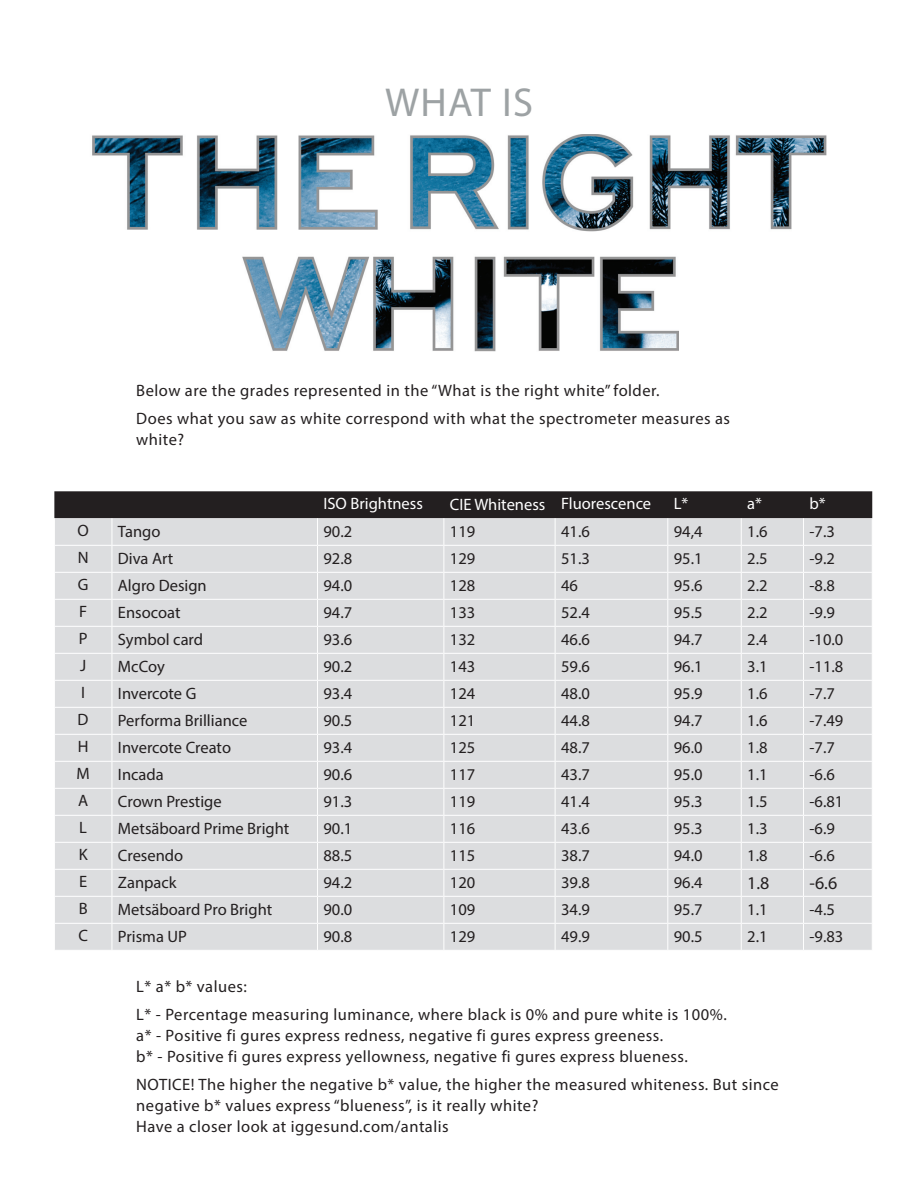
<style>
.page{position:relative;width:918px;height:1188px;background:#fff}
.page>*{position:absolute;margin:0;border:0;box-sizing:border-box;transform-origin:0 0}
.t1{font:40.5px "Myriad Pro";letter-spacing:.03em;color:#9da2a4}
.t2{font:18px "Myriad Pro";color:#231f20}
.t3{font:16.5px/21px "Myriad Pro";letter-spacing:.025em;color:#231f20}
.t4{font:16.5px "Myriad Pro";color:#231f20}
.t5{font:16.5px "Myriad Pro";color:#fff}
.t6{font:16.5px "Myriad Pro";letter-spacing:-.005em;color:#231f20}
</style>
<div class="page">
<img style="left:92px;top:135px;width:286px;height:95px">
<img style="left:410px;top:135px;width:417px;height:97px">
<img style="left:242px;top:256px;width:436px;height:95px">
<svg style="left:54px;top:491px;width:819px;height:459px;background:#d2d3d5"></svg>
<p class="t1" style="left:385px;top:77px;width:149px">WHAT IS</p>
<p class="t3" style="left:136px;top:380px;width:525px">Below are the grades represented in the “What is the right white” folder.</p>
<p class="t3" style="left:136px;top:408px;width:595px">Does what you saw as white correspond with what the spectrometer measures as white?</p>
<p class="t5" style="left:324px;top:493px;width:101px">ISO Brightness</p>
<p class="t5" style="left:450px;top:494px;width:97px">CIE Whiteness</p>
<p class="t5" style="left:561px;top:493px;width:92px">Fluorescence</p>
<p class="t5" style="left:674px;top:493px;width:16px">L*</p>
<p class="t5" style="left:747px;top:493px;width:16px">a*</p>
<p class="t5" style="left:810px;top:493px;width:18px">b*</p>
<p class="t3" style="left:77px;top:520px;width:13px">O</p>
<p class="t3" style="left:118px;top:520px;width:44px">Tango</p>
<p class="t3" style="left:324px;top:520px;width:30px">90.2</p>
<p class="t3" style="left:450px;top:520px;width:27px">119</p>
<p class="t3" style="left:561px;top:520px;width:30px">41.6</p>
<p class="t3" style="left:674px;top:520px;width:30px">94,4</p>
<p class="t3" style="left:747px;top:520px;width:22px">1.6</p>
<p class="t3" style="left:810px;top:520px;width:27px">-7.3</p>
<p class="t3" style="left:78px;top:547px;width:12px">N</p>
<p class="t3" style="left:118px;top:547px;width:57px">Diva Art</p>
<p class="t3" style="left:324px;top:547px;width:30px">92.8</p>
<p class="t3" style="left:450px;top:547px;width:27px">129</p>
<p class="t3" style="left:561px;top:547px;width:30px">51.3</p>
<p class="t3" style="left:674px;top:547px;width:30px">95.1</p>
<p class="t3" style="left:747px;top:547px;width:22px">2.5</p>
<p class="t3" style="left:810px;top:547px;width:27px">-9.2</p>
<p class="t3" style="left:78px;top:574px;width:12px">G</p>
<p class="t4" style="left:118px;top:575px;width:90px">Algro Design</p>
<p class="t3" style="left:324px;top:574px;width:30px">94.0</p>
<p class="t3" style="left:450px;top:574px;width:27px">128</p>
<p class="t3" style="left:561px;top:574px;width:18px">46</p>
<p class="t3" style="left:674px;top:574px;width:30px">95.6</p>
<p class="t3" style="left:747px;top:574px;width:22px">2.2</p>
<p class="t3" style="left:810px;top:574px;width:27px">-8.8</p>
<p class="t3" style="left:79px;top:601px;width:10px">F</p>
<p class="t4" style="left:118px;top:602px;width:64px">Ensocoat</p>
<p class="t3" style="left:324px;top:601px;width:30px">94.7</p>
<p class="t3" style="left:450px;top:601px;width:27px">133</p>
<p class="t3" style="left:561px;top:601px;width:30px">52.4</p>
<p class="t3" style="left:674px;top:601px;width:30px">95.5</p>
<p class="t3" style="left:747px;top:601px;width:22px">2.2</p>
<p class="t3" style="left:810px;top:601px;width:27px">-9.9</p>
<p class="t3" style="left:79px;top:628px;width:10px">P</p>
<p class="t4" style="left:118px;top:629px;width:87px">Symbol card</p>
<p class="t3" style="left:324px;top:628px;width:30px">93.6</p>
<p class="t3" style="left:450px;top:628px;width:27px">132</p>
<p class="t3" style="left:561px;top:628px;width:30px">46.6</p>
<p class="t3" style="left:674px;top:628px;width:30px">94.7</p>
<p class="t3" style="left:747px;top:628px;width:22px">2.4</p>
<p class="t3" style="left:810px;top:628px;width:35px">-10.0</p>
<p class="t3" style="left:80px;top:655px;width:8px">J</p>
<p class="t3" style="left:118px;top:655px;width:48px">McCoy</p>
<p class="t3" style="left:324px;top:655px;width:30px">90.2</p>
<p class="t3" style="left:450px;top:655px;width:27px">143</p>
<p class="t3" style="left:561px;top:655px;width:30px">59.6</p>
<p class="t3" style="left:674px;top:655px;width:30px">96.1</p>
<p class="t3" style="left:747px;top:655px;width:22px">3.1</p>
<p class="t3" style="left:810px;top:655px;width:35px">-11.8</p>
<p class="t3" style="left:81px;top:682px;width:5px">I</p>
<p class="t6" style="left:118px;top:683px;width:80px">Invercote G</p>
<p class="t3" style="left:324px;top:682px;width:30px">93.4</p>
<p class="t3" style="left:450px;top:682px;width:27px">124</p>
<p class="t3" style="left:561px;top:682px;width:30px">48.0</p>
<p class="t3" style="left:674px;top:682px;width:30px">95.9</p>
<p class="t3" style="left:747px;top:682px;width:22px">1.6</p>
<p class="t3" style="left:810px;top:682px;width:27px">-7.7</p>
<p class="t3" style="left:78px;top:709px;width:12px">D</p>
<p class="t4" style="left:118px;top:710px;width:131px">Performa Brilliance</p>
<p class="t3" style="left:324px;top:709px;width:30px">90.5</p>
<p class="t3" style="left:450px;top:709px;width:27px">121</p>
<p class="t3" style="left:561px;top:709px;width:30px">44.8</p>
<p class="t3" style="left:674px;top:709px;width:30px">94.7</p>
<p class="t3" style="left:747px;top:709px;width:22px">1.6</p>
<p class="t3" style="left:810px;top:709px;width:35px">-7.49</p>
<p class="t3" style="left:78px;top:736px;width:12px">H</p>
<p class="t6" style="left:118px;top:737px;width:115px">Invercote Creato</p>
<p class="t3" style="left:324px;top:736px;width:30px">93.4</p>
<p class="t3" style="left:450px;top:736px;width:27px">125</p>
<p class="t3" style="left:561px;top:736px;width:30px">48.7</p>
<p class="t3" style="left:674px;top:736px;width:30px">96.0</p>
<p class="t3" style="left:747px;top:736px;width:22px">1.8</p>
<p class="t3" style="left:810px;top:736px;width:27px">-7.7</p>
<p class="t3" style="left:77px;top:763px;width:15px">M</p>
<p class="t3" style="left:118px;top:763px;width:47px">Incada</p>
<p class="t3" style="left:324px;top:763px;width:30px">90.6</p>
<p class="t3" style="left:450px;top:763px;width:27px">117</p>
<p class="t3" style="left:561px;top:763px;width:30px">43.7</p>
<p class="t3" style="left:674px;top:763px;width:30px">95.0</p>
<p class="t3" style="left:747px;top:763px;width:22px">1.1</p>
<p class="t3" style="left:810px;top:763px;width:27px">-6.6</p>
<p class="t3" style="left:78px;top:790px;width:12px">A</p>
<p class="t4" style="left:118px;top:791px;width:105px">Crown Prestige</p>
<p class="t3" style="left:324px;top:790px;width:30px">91.3</p>
<p class="t3" style="left:450px;top:790px;width:27px">119</p>
<p class="t3" style="left:561px;top:790px;width:30px">41.4</p>
<p class="t3" style="left:674px;top:790px;width:30px">95.3</p>
<p class="t3" style="left:747px;top:790px;width:22px">1.5</p>
<p class="t3" style="left:810px;top:790px;width:35px">-6.81</p>
<p class="t3" style="left:79px;top:817px;width:9px">L</p>
<p class="t4" style="left:118px;top:818px;width:173px">Metsäboard Prime Bright</p>
<p class="t3" style="left:324px;top:817px;width:30px">90.1</p>
<p class="t3" style="left:450px;top:817px;width:27px">116</p>
<p class="t3" style="left:561px;top:817px;width:30px">43.6</p>
<p class="t3" style="left:674px;top:817px;width:30px">95.3</p>
<p class="t3" style="left:747px;top:817px;width:22px">1.3</p>
<p class="t3" style="left:810px;top:817px;width:27px">-6.9</p>
<p class="t3" style="left:79px;top:844px;width:10px">K</p>
<p class="t4" style="left:118px;top:845px;width:67px">Cresendo</p>
<p class="t3" style="left:324px;top:844px;width:30px">88.5</p>
<p class="t3" style="left:450px;top:844px;width:27px">115</p>
<p class="t3" style="left:561px;top:844px;width:30px">38.7</p>
<p class="t3" style="left:674px;top:844px;width:30px">94.0</p>
<p class="t3" style="left:747px;top:844px;width:22px">1.8</p>
<p class="t3" style="left:810px;top:844px;width:27px">-6.6</p>
<p class="t3" style="left:79px;top:871px;width:10px">E</p>
<p class="t4" style="left:118px;top:872px;width:60px">Zanpack</p>
<p class="t3" style="left:324px;top:871px;width:30px">94.2</p>
<p class="t3" style="left:450px;top:871px;width:27px">120</p>
<p class="t3" style="left:561px;top:871px;width:30px">39.8</p>
<p class="t3" style="left:674px;top:871px;width:30px">96.4</p>
<p class="t2" style="left:747px;top:872px;width:24px">1.8</p>
<p class="t2" style="left:810px;top:872px;width:29px">-6.6</p>
<p class="t3" style="left:79px;top:898px;width:10px">B</p>
<p class="t4" style="left:118px;top:899px;width:156px">Metsäboard Pro Bright</p>
<p class="t3" style="left:324px;top:898px;width:30px">90.0</p>
<p class="t3" style="left:450px;top:898px;width:27px">109</p>
<p class="t3" style="left:561px;top:898px;width:30px">34.9</p>
<p class="t3" style="left:674px;top:898px;width:30px">95.7</p>
<p class="t3" style="left:747px;top:898px;width:22px">1.1</p>
<p class="t3" style="left:810px;top:898px;width:27px">-4.5</p>
<p class="t3" style="left:78px;top:925px;width:11px">C</p>
<p class="t4" style="left:118px;top:926px;width:71px">Prisma UP</p>
<p class="t3" style="left:324px;top:925px;width:30px">90.8</p>
<p class="t3" style="left:450px;top:925px;width:27px">129</p>
<p class="t3" style="left:561px;top:925px;width:30px">49.9</p>
<p class="t3" style="left:674px;top:925px;width:30px">90.5</p>
<p class="t3" style="left:747px;top:925px;width:22px">2.1</p>
<p class="t3" style="left:810px;top:925px;width:35px">-9.83</p>
<p class="t3" style="left:136px;top:976px;width:112px">L* a* b* values:</p>
<p class="t3" style="left:136px;top:1004px;width:592px">L* - Percentage measuring luminance, where black is 0% and pure white is 100%.</p>
<p class="t3" style="left:136px;top:1025px;width:528px">a* - Positive fi gures express redness, negative fi gures express greeness.</p>
<p class="t3" style="left:136px;top:1046px;width:553px">b* - Positive fi gures express yellowness, negative fi gures express blueness.</p>
<p class="t3" style="left:136px;top:1074px;width:644px">NOTICE! The higher the negative b* value, the higher the measured whiteness. But since negative b* values express “blueness”, is it really white?<br>Have a closer look at iggesund.com/antalis</p>
</div>
